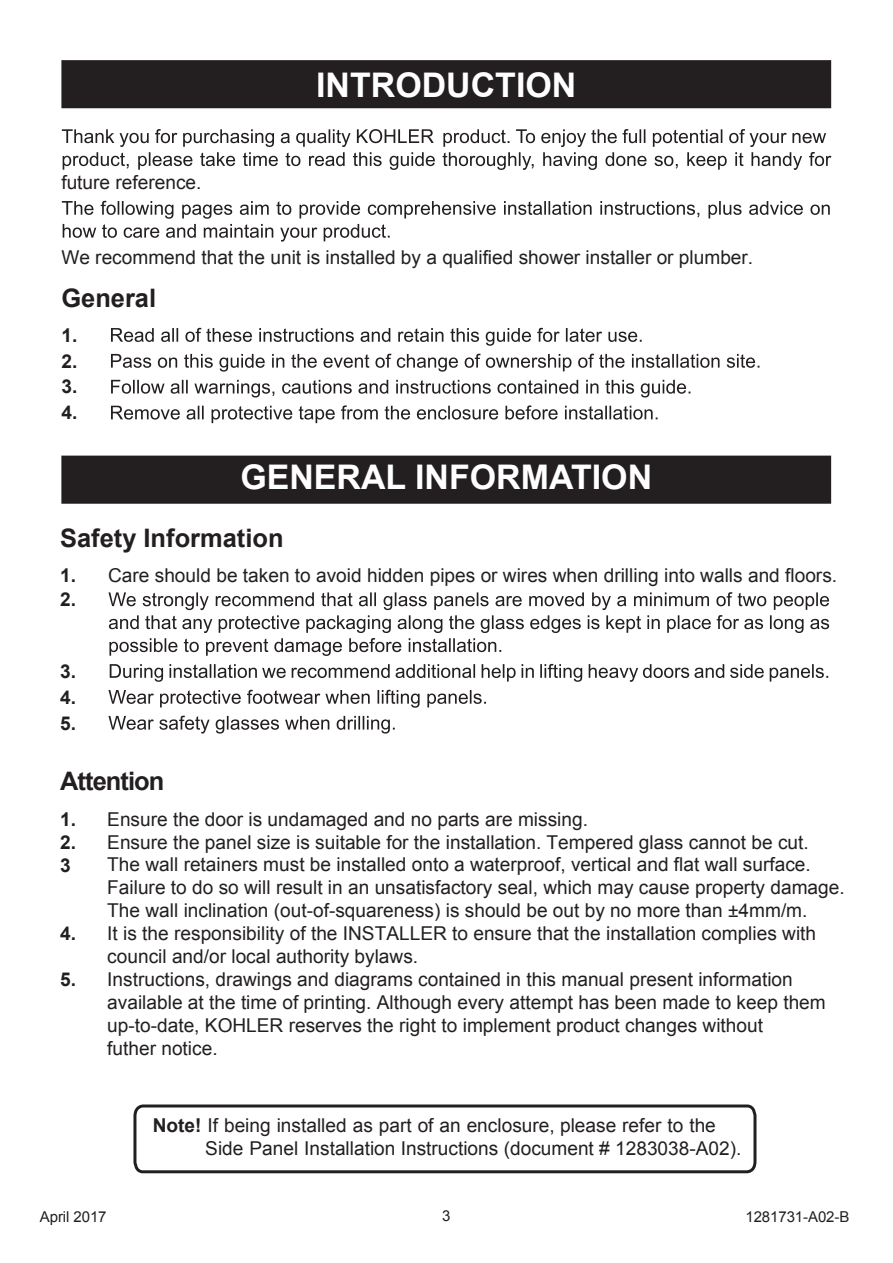
<style>
.page{position:relative;width:893px;height:1263px;background:#fff}
.page>*{position:absolute;margin:0;border:0;box-sizing:border-box;transform-origin:0 0}
.t1{font:700 33.9px "Arial";color:#fff}
.t2{font:700 25.5px "Arial";color:#231f20}
.t3{font:700 25.5px "Arial";letter-spacing:-.035em;color:#231f20}
.t4{font:19.05px/23px "Arial";color:#231f20}
.t5{font:700 19.05px/26px "Arial";color:#231f20;text-align:justify}
.t6{font:15px "Arial";letter-spacing:-.005em;color:#231f20}
.s1{font-weight:700}
</style>
<div class="page">
<svg style="left:133px;top:1104px;width:624px;height:70px"></svg>
<div style="left:62px;top:457px;width:768px;height:46px;background:#231f20"></div>
<div style="left:61px;top:456px;width:770px;height:48px;border:2px solid #231f20"></div>
<svg style="left:108px;top:592px;width:721px;height:64px"></svg>
<svg style="left:110px;top:664px;width:718px;height:18px"></svg>
<svg style="left:108px;top:690px;width:378px;height:18px"></svg>
<svg style="left:108px;top:716px;width:287px;height:17px"></svg>
<div style="left:62px;top:61px;width:768px;height:46px;background:#231f20"></div>
<div style="left:61px;top:60px;width:770px;height:48px;border:2px solid #231f20"></div>
<svg style="left:62px;top:129px;width:769px;height:41px"></svg>
<svg style="left:62px;top:201px;width:768px;height:41px"></svg>
<svg style="left:111px;top:328px;width:491px;height:18px"></svg>
<svg style="left:608px;top:332px;width:34px;height:10px"></svg>
<svg style="left:111px;top:354px;width:514px;height:18px"></svg>
<svg style="left:632px;top:354px;width:127px;height:14px"></svg>
<svg style="left:111px;top:380px;width:579px;height:17px"></svg>
<svg style="left:111px;top:405px;width:547px;height:18px"></svg>
<p class="t4" style="left:61px;top:171px;width:142px">future reference.</p>
<h1 class="t1" style="left:316px;top:62px;width:262px">INTRODUCTION</h1>
<p class="t4" style="left:61px;top:246px;width:693px">We recommend that the unit is installed by a qualified shower installer or plumber.</p>
<h2 class="t2" style="left:61px;top:281px;width:96px">General</h2>
<p class="t5" style="left:61px;top:323px;width:17px">1.<br>2.<br>3.<br>4.</p>
<h1 class="t1" style="left:240px;top:454px;width:413px">GENERAL INFORMATION</h1>
<h2 class="t2" style="left:60px;top:521px;width:225px">Safety Information</h2>
<p class="t5" style="left:60px;top:562px;width:17px">1.</p>
<p class="t4" style="left:108px;top:564px;width:730px">Care should be taken to avoid hidden pipes or wires when drilling into walls and floors.</p>
<p class="t5" style="left:60px;top:587px;width:17px">2.</p>
<p class="t5" style="left:60px;top:659px;width:17px">3.<br>4.<br>5.</p>
<h2 class="t3" style="left:60px;top:764px;width:106px">Attention</h2>
<p class="t5" style="left:60px;top:808px;width:17px;line-height:23px">1.<br>2.<br>3</p>
<p class="t5" style="left:60px;top:921px;width:17px">4.</p>
<p class="t5" style="left:60px;top:966px;width:17px">5.</p>
<p class="t4" style="left:107px;top:808px;width:739px">Ensure the door is undamaged and no parts are missing.<br>Ensure the panel size is suitable for the installation. Tempered glass cannot be cut.<br>The wall retainers must be installed onto a waterproof, vertical and flat wall surface.<br>Failure to do so will result in an unsatisfactory seal, which may cause property damage.<br>The wall inclination (out-of-squareness) is should be out by no more than ±4mm/m.<br>It is the responsibility of the INSTALLER to ensure that the installation complies with council and/or local authority bylaws.<br>Instructions, drawings and diagrams contained in this manual present information available at the time of printing. Although every attempt has been made to keep them up-to-date, KOHLER reserves the right to implement product changes without<br>futher notice.</p>
<p class="t4" style="left:205px;top:1114px;width:538px;text-indent:-53px"><span class="s1">Note!</span> If being installed as part of an enclosure, please refer to the<br>Side Panel Installation Instructions (document # 1283038-A02).</p>
<p class="t6" style="left:40px;top:1207px;width:68px">April 2017</p>
<p class="t6" style="left:442px;top:1206px;width:10px">3</p>
<p class="t6" style="left:745px;top:1207px;width:105px">1281731-A02-B</p>
</div>
